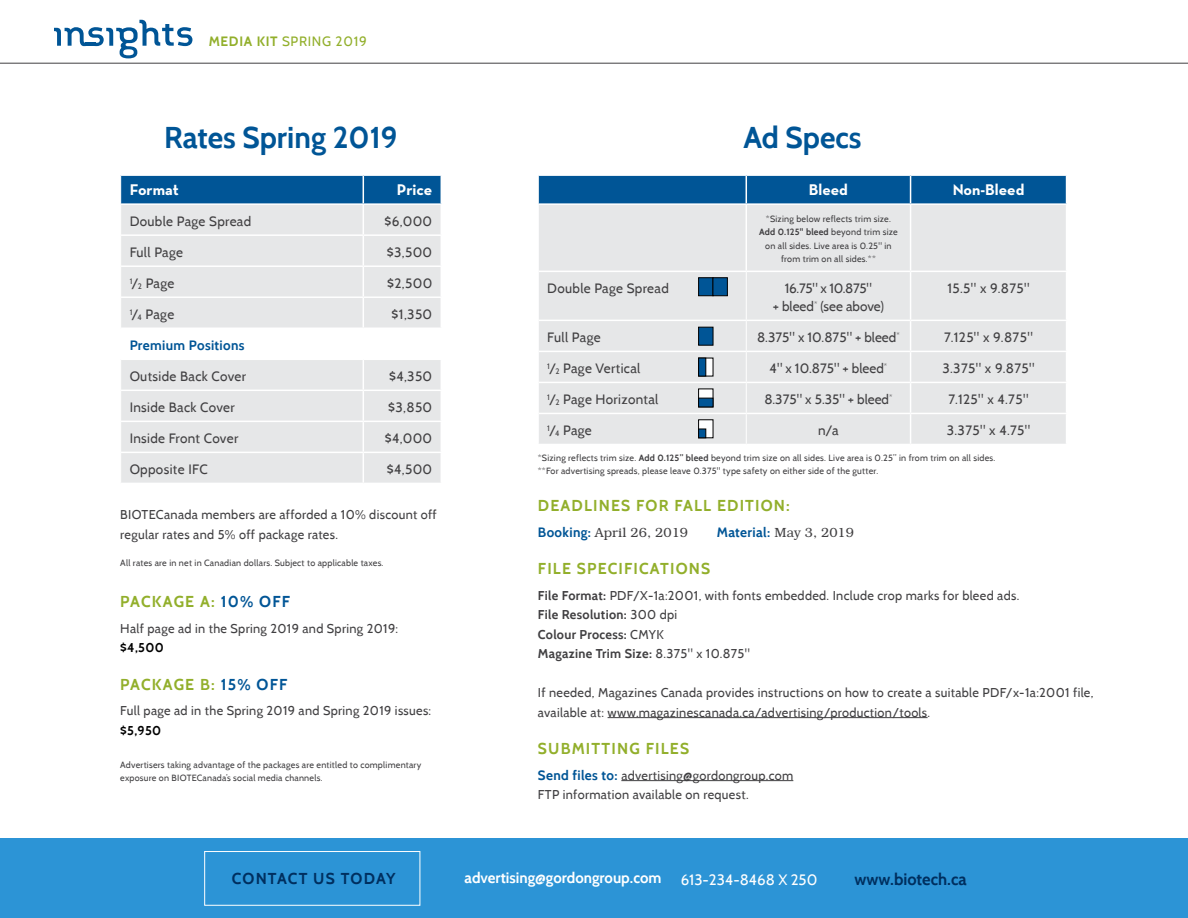
<style>
.page{position:relative;width:1188px;height:918px;background:#fff}
.page>*{position:absolute;margin:0;border:0;box-sizing:border-box;transform-origin:0 0}
.t1{font:700 30px "Cabin";color:#005596}
.t2{font:700 16.5px "Cabin";color:#002f5f}
.t3{font:700 15.75px "Cabin";letter-spacing:.075em;color:#92af2b}
.t4{font:700 15.75px "Neutra Text";color:#fff}
.t5{font:700 15.75px "Cabin";letter-spacing:.065em;color:#002f5f}
.t6{font:700 15px "Cabin";color:#fff}
.t7{font:15px "Cabin";color:#fff}
.t8{font:13.5px "Cabin";letter-spacing:.025em;color:#414042}
.t9{font:13.5px "Cabin";color:#414042}
.t10{font:700 13.5px "Cabin";letter-spacing:.025em;color:#005596}
.t11{font:13.5px/18px "Cabin";letter-spacing:-.005em;color:#414042;text-align:center}
.t12{font:300 13.5px "Bookman IT Cby BT";color:#414042}
.t13{font:13.5px "Cabin";letter-spacing:.05em;color:#92af2b}
.t14{font:12.75px/19.5px "Cabin";letter-spacing:.025em;color:#414042}
.t15{font:700 12.75px "Cabin";letter-spacing:.025em;color:#000}
.t16{font:9px/13.5px "Cabin";letter-spacing:.025em;color:#414042}
.s1{font-weight:700}
.s2{font-size:7.8px}
.s3{font-family:"Cabin";font-weight:700;color:#005596}
.s4{font-family:"Bookman IT Cby BT";font-weight:300;color:#414042}
.s5{font-weight:700;font-size:13.5px;color:#005596}
.s6{color:#005596}
</style>
<div class="page">
<hr style="left:0;top:63px;width:1188px;height:1px;background:#414042">
<svg style="left:54px;top:20px;width:138px;height:38px"></svg>
<svg style="left:121px;top:298px;width:320px;height:185px;fill:#e6e7e8"></svg>
<hr style="left:363px;top:298px;width:1px;height:30px;background:#fff">
<hr style="left:121px;top:328px;width:242px;height:1px;background:#fff">
<hr style="left:363px;top:328px;width:79px;height:1px;background:#fff">
<hr style="left:363px;top:329px;width:1px;height:30px;background:#fff">
<svg style="left:120px;top:175px;width:322px;height:121px;background:#b3c7d6"></svg>
<hr style="left:120px;top:204px;width:1px;height:31px;background:#fff">
<hr style="left:120px;top:235px;width:1px;height:31px;background:#fff">
<hr style="left:120px;top:266px;width:1px;height:31px;background:#fff">
<hr style="left:363px;top:422px;width:1px;height:30px;background:#fff">
<hr style="left:363px;top:453px;width:1px;height:30px;background:#fff">
<hr style="left:363px;top:391px;width:1px;height:30px;background:#fff">
<hr style="left:363px;top:360px;width:1px;height:30px;background:#fff">
<hr style="left:121px;top:452px;width:242px;height:1px;background:#fff">
<hr style="left:363px;top:452px;width:79px;height:1px;background:#fff">
<hr style="left:121px;top:390px;width:242px;height:1px;background:#fff">
<hr style="left:363px;top:390px;width:79px;height:1px;background:#fff">
<hr style="left:121px;top:359px;width:242px;height:1px;background:#fff">
<hr style="left:363px;top:359px;width:79px;height:1px;background:#fff">
<hr style="left:121px;top:421px;width:242px;height:1px;background:#fff">
<hr style="left:363px;top:421px;width:79px;height:1px;background:#fff">
<div style="left:539px;top:205px;width:527px;height:239px;background:#e6e7e8"></div>
<hr style="left:746px;top:205px;width:1px;height:66px;background:#fff">
<hr style="left:910px;top:205px;width:1px;height:66px;background:#fff">
<hr style="left:539px;top:271px;width:207px;height:1px;background:#fff">
<hr style="left:911px;top:271px;width:156px;height:1px;background:#fff">
<hr style="left:539px;top:320px;width:207px;height:1px;background:#fff">
<hr style="left:911px;top:320px;width:156px;height:1px;background:#fff">
<hr style="left:539px;top:351px;width:207px;height:1px;background:#fff">
<hr style="left:911px;top:351px;width:156px;height:1px;background:#fff">
<hr style="left:539px;top:382px;width:207px;height:1px;background:#fff">
<hr style="left:911px;top:382px;width:156px;height:1px;background:#fff">
<hr style="left:539px;top:413px;width:207px;height:1px;background:#fff">
<hr style="left:911px;top:413px;width:156px;height:1px;background:#fff">
<svg style="left:538px;top:175px;width:529px;height:29px;background:#0d5d9b"></svg>
<hr style="left:911px;top:174px;width:156px;height:2px;background:#fff">
<hr style="left:746px;top:272px;width:1px;height:48px;background:#fff">
<hr style="left:746px;top:321px;width:1px;height:30px;background:#fff">
<hr style="left:746px;top:352px;width:1px;height:30px;background:#fff">
<hr style="left:746px;top:383px;width:1px;height:30px;background:#fff">
<hr style="left:746px;top:414px;width:1px;height:30px;background:#fff">
<hr style="left:746px;top:271px;width:165px;height:1px;background:#fff">
<hr style="left:910px;top:272px;width:1px;height:48px;background:#fff">
<hr style="left:910px;top:321px;width:1px;height:30px;background:#fff">
<hr style="left:910px;top:352px;width:1px;height:30px;background:#fff">
<hr style="left:910px;top:383px;width:1px;height:30px;background:#fff">
<hr style="left:910px;top:414px;width:1px;height:30px;background:#fff">
<hr style="left:746px;top:320px;width:165px;height:1px;background:#fff">
<hr style="left:746px;top:351px;width:165px;height:1px;background:#fff">
<hr style="left:746px;top:382px;width:165px;height:1px;background:#fff">
<hr style="left:746px;top:413px;width:165px;height:1px;background:#fff">
<svg style="left:698px;top:277px;width:30px;height:19px"></svg>
<svg style="left:698px;top:327px;width:15px;height:19px"></svg>
<svg style="left:698px;top:358px;width:15px;height:18px"></svg>
<svg style="left:698px;top:419px;width:15px;height:19px"></svg>
<svg style="left:698px;top:389px;width:15px;height:18px"></svg>
<hr style="left:608px;top:717px;width:320px;height:1px;background:#414042">
<hr style="left:621px;top:780px;width:172px;height:1px;background:#414042">
<div style="left:0;top:839px;width:1188px;height:79px;background:#2c94d6"></div>
<div style="left:204px;top:851px;width:216px;height:55px;border:1px solid #fff"></div>
<p class="t13" style="left:209px;top:33px;width:160px"><span class="s1">MEDIA KIT</span> SPRING 2019</p>
<h1 class="t1" style="left:164px;top:119px;width:235px">Rates Spring 2019</h1>
<h1 class="t1" style="left:743px;top:119px;width:120px">Ad Specs</h1>
<p class="t4" style="left:809px;top:180px;width:41px">Bleed</p>
<p class="t4" style="left:953px;top:180px;width:73px">Non-Bleed</p>
<p class="t16" style="left:759px;top:212px;width:140px;text-align:center">*Sizing below reflects trim size.<br><span class="s1">Add 0.125" bleed</span> beyond trim size on all sides. Live area is 0.25" in from trim on all sides.**</p>
<p class="t8" style="left:547px;top:280px;width:123px">Double Page Spread</p>
<p class="t11" style="left:773px;top:280px;width:113px">16.75" x 10.875"<br>+ bleed<sup>*</sup> (see above)</p>
<p class="t8" style="left:947px;top:280px;width:84px">15.5" x 9.875"</p>
<p class="t8" style="left:547px;top:329px;width:55px">Full Page</p>
<p class="t9" style="left:757px;top:329px;width:144px">8.375" x 10.875" + bleed<sup>*</sup></p>
<p class="t8" style="left:944px;top:329px;width:90px">7.125" x 9.875"</p>
<p class="t8" style="left:547px;top:360px;width:95px"><sup>1</sup>/<span class="s2">2</span> Page Vertical</p>
<p class="t9" style="left:770px;top:360px;width:119px">4" x 10.875" + bleed<sup>*</sup></p>
<p class="t8" style="left:943px;top:360px;width:94px">3.375" x 9.875"</p>
<p class="t8" style="left:547px;top:391px;width:113px"><sup>1</sup>/<span class="s2">2</span> Page Horizontal</p>
<p class="t9" style="left:764px;top:391px;width:130px">8.375" x 5.35" + bleed<sup>*</sup></p>
<p class="t8" style="left:949px;top:391px;width:81px">7.125" x 4.75"</p>
<p class="t8" style="left:547px;top:422px;width:46px"><sup>1</sup>/<span class="s2">4</span> Page</p>
<p class="t8" style="left:818px;top:422px;width:22px">n/a</p>
<p class="t8" style="left:947px;top:422px;width:85px">3.375" x 4.75"</p>
<p class="t16" style="left:538px;top:451px;width:459px">*Sizing reflects trim size. <span class="s1">Add 0.125” bleed</span> beyond trim size on all sides. Live area is 0.25” in from trim on all sides. **For advertising spreads, please leave 0.375" type safety on either side of the gutter.</p>
<p class="t3" style="left:538px;top:496px;width:254px">DEADLINES FOR FALL EDITION:</p>
<p class="t12" style="left:538px;top:524px;width:152px"><span class="s3">Booking:</span> April 26, 2019</p>
<p class="t10" style="left:717px;top:524px;width:139px">Material: <span class="s4">May 3, 2019</span></p>
<p class="t3" style="left:538px;top:559px;width:174px">FILE SPECIFICATIONS</p>
<p class="t14" style="left:538px;top:585px;width:483px"><span class="s1">File Format:</span> PDF/X-1a:2001, with fonts embedded. Include crop marks for bleed ads.<br><span class="s1">File Resolution:</span> 300 dpi<br><span class="s1">Colour Process:</span> CMYK<br><span class="s1">Magazine Trim Size:</span> 8.375" x 10.875"</p>
<p class="t14" style="left:538px;top:683px;width:557px">If needed, Magazines Canada provides instructions on how to create a suitable PDF/x-1a:2001 file, available at: www.magazinescanada.ca/advertising/production/tools.</p>
<p class="t3" style="left:538px;top:739px;width:153px">SUBMITTING FILES</p>
<p class="t14" style="left:538px;top:765px;width:257px"><span class="s5">Send files to:</span> advertising@gordongroup.com<br>FTP information available on request.</p>
<p class="t4" style="left:130px;top:180px;width:51px">Format</p>
<p class="t4" style="left:397px;top:180px;width:37px">Price</p>
<p class="t8" style="left:130px;top:213px;width:123px">Double Page Spread</p>
<p class="t8" style="left:384px;top:213px;width:49px">$6,000</p>
<p class="t8" style="left:130px;top:244px;width:55px">Full Page</p>
<p class="t8" style="left:387px;top:244px;width:47px">$3,500</p>
<p class="t8" style="left:130px;top:275px;width:46px"><sup>1</sup>/<span class="s2">2</span> Page</p>
<p class="t8" style="left:387px;top:275px;width:47px">$2,500</p>
<p class="t8" style="left:130px;top:306px;width:46px"><sup>1</sup>/<span class="s2">4</span> Page</p>
<p class="t8" style="left:392px;top:306px;width:42px">$1,350</p>
<p class="t10" style="left:130px;top:337px;width:116px">Premium Positions</p>
<p class="t8" style="left:130px;top:368px;width:118px">Outside Back Cover</p>
<p class="t8" style="left:389px;top:368px;width:45px">$4,350</p>
<p class="t8" style="left:130px;top:399px;width:107px">Inside Back Cover</p>
<p class="t8" style="left:388px;top:399px;width:46px">$3,850</p>
<p class="t8" style="left:130px;top:430px;width:110px">Inside Front Cover</p>
<p class="t8" style="left:385px;top:430px;width:49px">$4,000</p>
<p class="t8" style="left:130px;top:461px;width:80px">Opposite IFC</p>
<p class="t8" style="left:387px;top:461px;width:47px">$4,500</p>
<p class="t14" style="left:120px;top:505px;width:318px">BIOTECanada members are afforded a 10% discount off regular rates and 5% off package rates.</p>
<p class="t16" style="left:120px;top:556px;width:265px">All rates are in net in Canadian dollars. Subject to applicable taxes.</p>
<p class="t3" style="left:120px;top:592px;width:171px">PACKAGE A: <span class="s6">10% OFF</span></p>
<p class="t14" style="left:120px;top:619px;width:279px">Half page ad in the Spring 2019 and Spring 2019:</p>
<p class="t15" style="left:120px;top:640px;width:45px">$4,500</p>
<p class="t3" style="left:120px;top:675px;width:169px">PACKAGE B: <span class="s6">15% OFF</span></p>
<p class="t14" style="left:120px;top:701px;width:312px">Full page ad in the Spring 2019 and Spring 2019 issues:</p>
<p class="t15" style="left:120px;top:723px;width:42px">$5,950</p>
<p class="t16" style="left:120px;top:758px;width:303px">Advertisers taking advantage of the packages are entitled to complimentary exposure on BIOTECanada’s social media channels.</p>
<p class="t5" style="left:232px;top:869px;width:165px">CONTACT US TODAY</p>
<p class="t6" style="left:465px;top:869px;width:198px">advertising@gordongroup.com</p>
<p class="t7" style="left:681px;top:870px;width:138px">613-234-8468 X 250</p>
<p class="t2" style="left:855px;top:869px;width:114px">www.biotech.ca</p>
</div>
